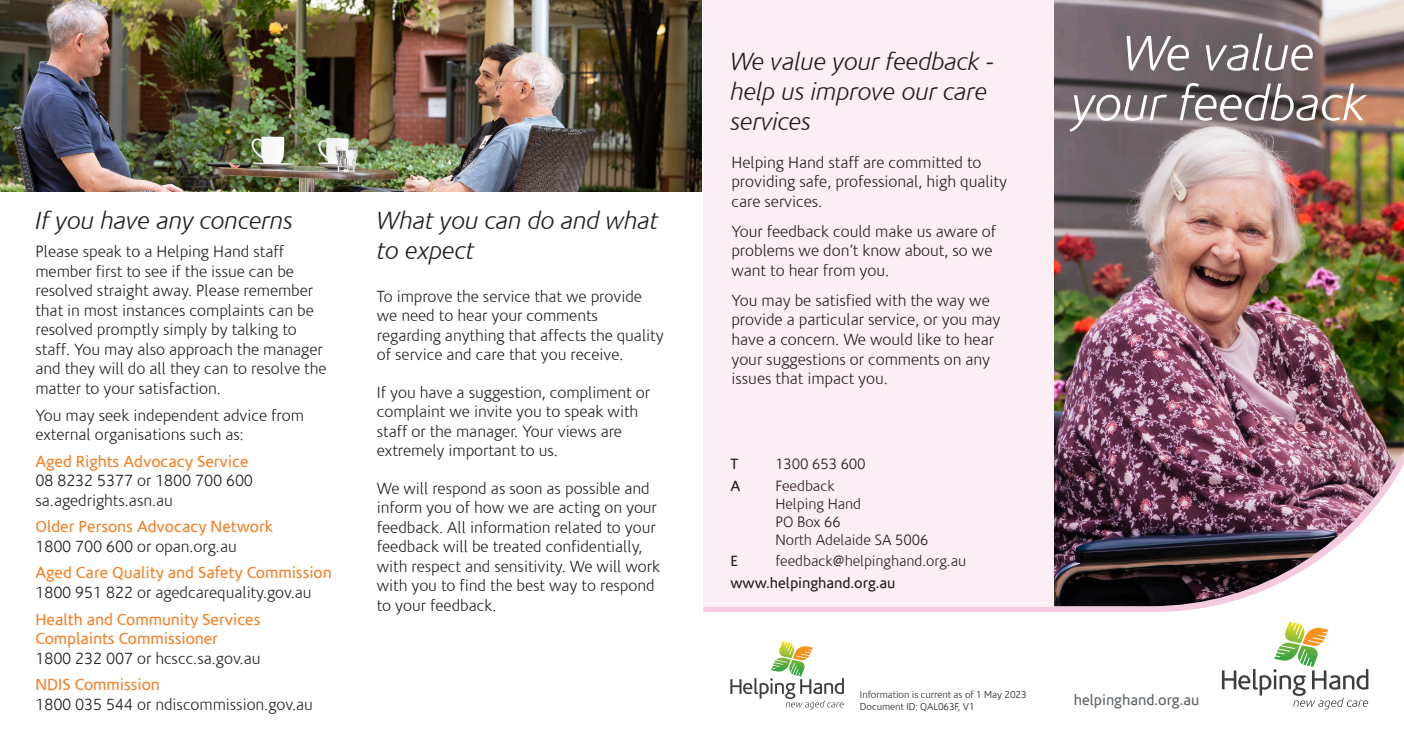
<style>
.page{position:relative;width:1404px;height:745px;background:#fff}
.page>*{position:absolute;margin:0;border:0;box-sizing:border-box;transform-origin:0 0}
.t1{font:italic 300 50px "Corisande";color:#fff}
.t2{font:italic 300 25px/30px "Corisande";color:#231f20}
.t3{font:300 16.25px/19.5px "Corisande";color:#231f20}
.t4{font:16.25px/19.5px "Corisande";color:#f4822b}
.t5{font:300 15px/18px "Corisande";color:#231f20}
.t6{font:15px "Corisande";color:#231f20}
.t7{font:15px "Corisande";color:#5e6367}
.t8{font:300 10px "Corisande";color:#231f20}
.s1{font-weight:400;color:#f4822b}
.s2{font-weight:300;color:#231f20}
</style>
<div class="page">
<img style="left:1054px;top:0;width:349px;height:605px">
<div style="left:703px;top:0;width:351px;height:605px;background:#fbeef4"></div>
<svg style="left:1221px;top:621px;width:147px;height:88px"></svg>
<svg style="left:730px;top:641px;width:113px;height:68px"></svg>
<img style="left:0;top:0;width:702px;height:191px">
<p class="t2" style="left:35px;top:206px;width:259px">If you have any concerns</p>
<p class="t3" style="left:35px;top:242px;width:292px">Please speak to a Helping Hand staff member first to see if the issue can be resolved straight away. Please remember that in most instances complaints can be resolved promptly simply by talking to staff. You may also approach the manager and they will do all they can to resolve the matter to your satisfaction.</p>
<p class="t3" style="left:35px;top:405px;width:270px">You may seek independent advice from external organisations such as:</p>
<p class="t3" style="left:35px;top:451px;width:219px"><span class="s1">Aged Rights Advocacy Service<br></span>08 8232 5377 or 1800 700 600 sa.agedrights.asn.au</p>
<p class="t4" style="left:35px;top:517px;width:239px">Older Persons Advocacy Network<br><span class="s2">1800 700 600 or opan.org.au</span></p>
<p class="t4" style="left:35px;top:563px;width:298px">Aged Care Quality and Safety Commission<br><span class="s2">1800 951 822 or agedcarequality.gov.au</span></p>
<p class="t4" style="left:35px;top:609px;width:226px">Health and Community Services<br>Complaints Commissioner<br><span class="s2">1800 232 007 or hcscc.sa.gov.au</span></p>
<p class="t3" style="left:35px;top:675px;width:279px"><span class="s1">NDIS Commission<br></span>1800 035 544 or ndiscommission.gov.au</p>
<p class="t2" style="left:377px;top:206px;width:283px">What you can do and what to expect</p>
<p class="t3" style="left:377px;top:287px;width:288px">To improve the service that we provide we need to hear your comments regarding anything that affects the quality of service and care that you receive.</p>
<p class="t3" style="left:377px;top:382px;width:275px">If you have a suggestion, compliment or complaint we invite you to speak with staff or the manager. Your views are extremely important to us.</p>
<p class="t3" style="left:377px;top:478px;width:285px">We will respond as soon as possible and inform you of how we are acting on your feedback. All information related to your feedback will be treated confidentially, with respect and sensitivity. We will work with you to find the best way to respond to your feedback.</p>
<p class="t2" style="left:730px;top:47px;width:265px">We value your feedback - help us improve our care services</p>
<p class="t3" style="left:731px;top:153px;width:277px">Helping Hand staff are committed to providing safe, professional, high quality care services.</p>
<p class="t3" style="left:731px;top:222px;width:266px">Your feedback could make us aware of problems we don’t know about, so we want to hear from you.</p>
<p class="t3" style="left:731px;top:291px;width:270px">You may be satisfied with the way we provide a particular service, or you may have a concern. We would like to hear your suggestions or comments on any issues that impact you.</p>
<p class="t6" style="left:730px;top:454px;width:9px">T</p>
<p class="t5" style="left:775px;top:455px;width:91px">1300 653 600</p>
<p class="t6" style="left:730px;top:476px;width:11px">A</p>
<p class="t5" style="left:775px;top:477px;width:154px">Feedback<br>Helping Hand<br>PO Box 66<br>North Adelaide SA 5006</p>
<p class="t6" style="left:730px;top:551px;width:9px">E</p>
<p class="t5" style="left:775px;top:552px;width:192px">feedback@helpinghand.org.au</p>
<p class="t6" style="left:730px;top:573px;width:167px">www.helpinghand.org.au</p>
<p class="t8" style="left:859px;top:687px;width:168px">Information is current as of 1 May 2023</p>
<p class="t8" style="left:859px;top:699px;width:116px">Document ID: QAL063F, V1</p>
<p class="t1" style="left:1122px;top:23px;width:193px">We value</p>
<p class="t1" style="left:1071px;top:73px;width:296px">your feedback</p>
<p class="t7" style="left:1073px;top:689px;width:127px">helpinghand.org.au</p>
</div>
